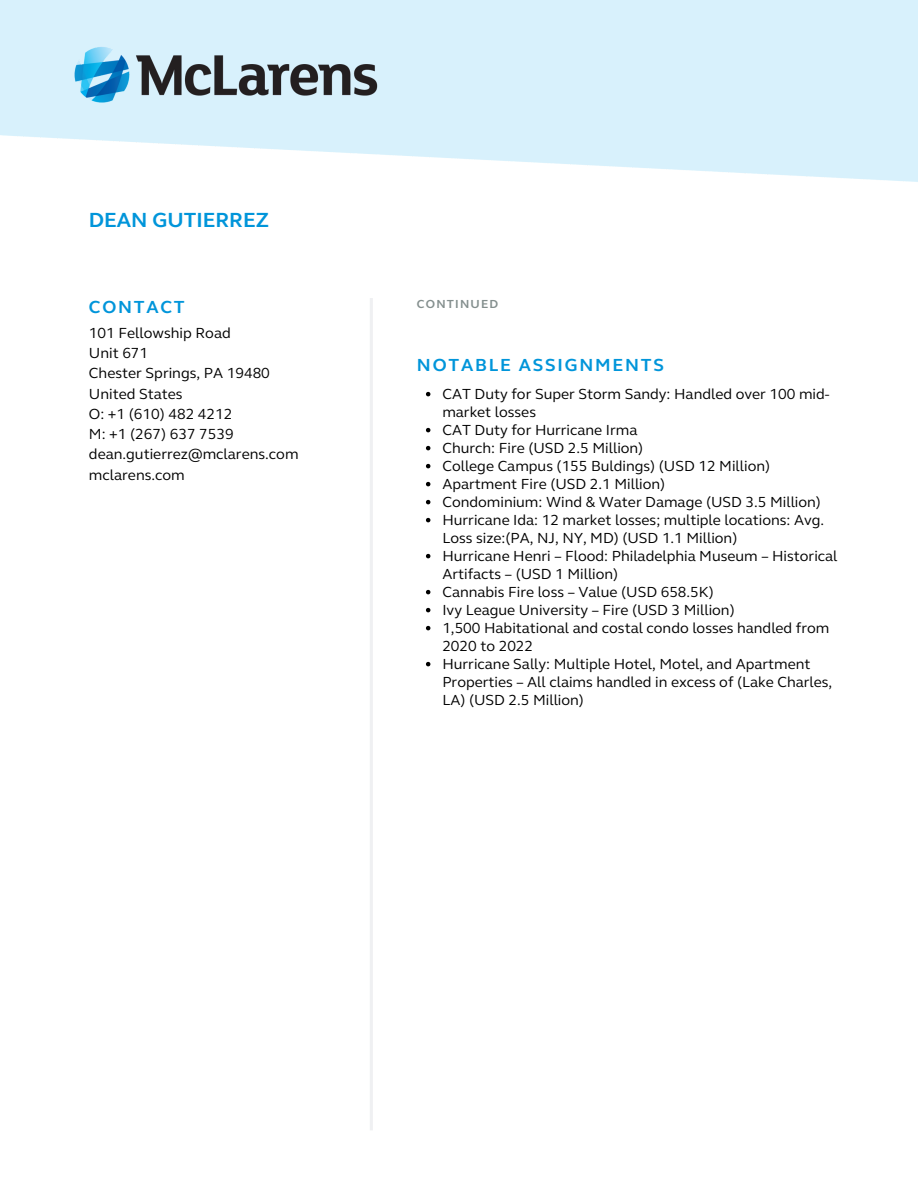
<style>
.page{position:relative;width:918px;height:1188px;background:#fff}
.page>*{position:absolute;margin:0;border:0;box-sizing:border-box;transform-origin:0 0}
.t1{font:700 21px "FS Elliot";color:#0095da}
.t2{font:700 18px "FS Elliot";letter-spacing:.1em;color:#0095da}
.t3{font:15px/18px "FS Elliot";color:#000}
.t4{font:700 12px "FS Elliot";letter-spacing:.1em;color:#848f8e}
</style>
<div class="page">
<hr style="left:370px;top:298px;width:3px;height:832px;background:#eff0f2">
<img style="left:54px;top:23px;width:344px;height:103px">
<svg style="left:426px;top:392px;width:4px;height:4px"></svg>
<svg style="left:426px;top:428px;width:4px;height:4px"></svg>
<svg style="left:426px;top:446px;width:4px;height:4px"></svg>
<svg style="left:426px;top:464px;width:4px;height:4px"></svg>
<svg style="left:426px;top:482px;width:4px;height:4px"></svg>
<svg style="left:426px;top:500px;width:4px;height:4px"></svg>
<svg style="left:426px;top:518px;width:4px;height:4px"></svg>
<svg style="left:426px;top:554px;width:4px;height:4px"></svg>
<svg style="left:426px;top:590px;width:4px;height:4px"></svg>
<svg style="left:426px;top:608px;width:4px;height:4px"></svg>
<svg style="left:426px;top:626px;width:4px;height:4px"></svg>
<svg style="left:426px;top:662px;width:4px;height:4px"></svg>
<h1 class="t1" style="left:89px;top:207px;width:182px">DEAN GUTIERREZ</h1>
<p class="t2" style="left:89px;top:296px;width:97px">CONTACT</p>
<p class="t4" style="left:417px;top:296px;width:83px">CONTINUED</p>
<p class="t3" style="left:89px;top:323px;width:211px;line-height:20.2px">101 Fellowship Road<br>Unit 671<br>Chester Springs, PA 19480<br>United States<br>O: +1 (610) 482 4212<br>M: +1 (267) 637 7539 dean.gutierrez@mclarens.com mclarens.com</p>
<p class="t2" style="left:417px;top:354px;width:248px">NOTABLE ASSIGNMENTS</p>
<p class="t3" style="left:442px;top:385px;width:397px">CAT Duty for Super Storm Sandy: Handled over 100 mid&shy;market losses<br>CAT Duty for Hurricane Irma<br>Church: Fire (USD 2.5 Million)<br>College Campus (155 Buldings) (USD 12 Million)<br>Apartment Fire (USD 2.1 Million)<br>Condominium: Wind &amp; Water Damage (USD 3.5 Million)<br>Hurricane Ida: 12 market losses; multiple locations: Avg.<br>Loss size:(PA, NJ, NY, MD) (USD 1.1 Million)<br>Hurricane Henri – Flood: Philadelphia Museum – Historical Artifacts – (USD 1 Million)<br>Cannabis Fire loss – Value (USD 658.5K)<br>Ivy League University – Fire (USD 3 Million)<br>1,500 Habitational and costal condo losses handled from 2020 to 2022<br>Hurricane Sally: Multiple Hotel, Motel, and Apartment Properties – All claims handled in excess of (Lake Charles, LA) (USD 2.5 Million)</p>
</div>
